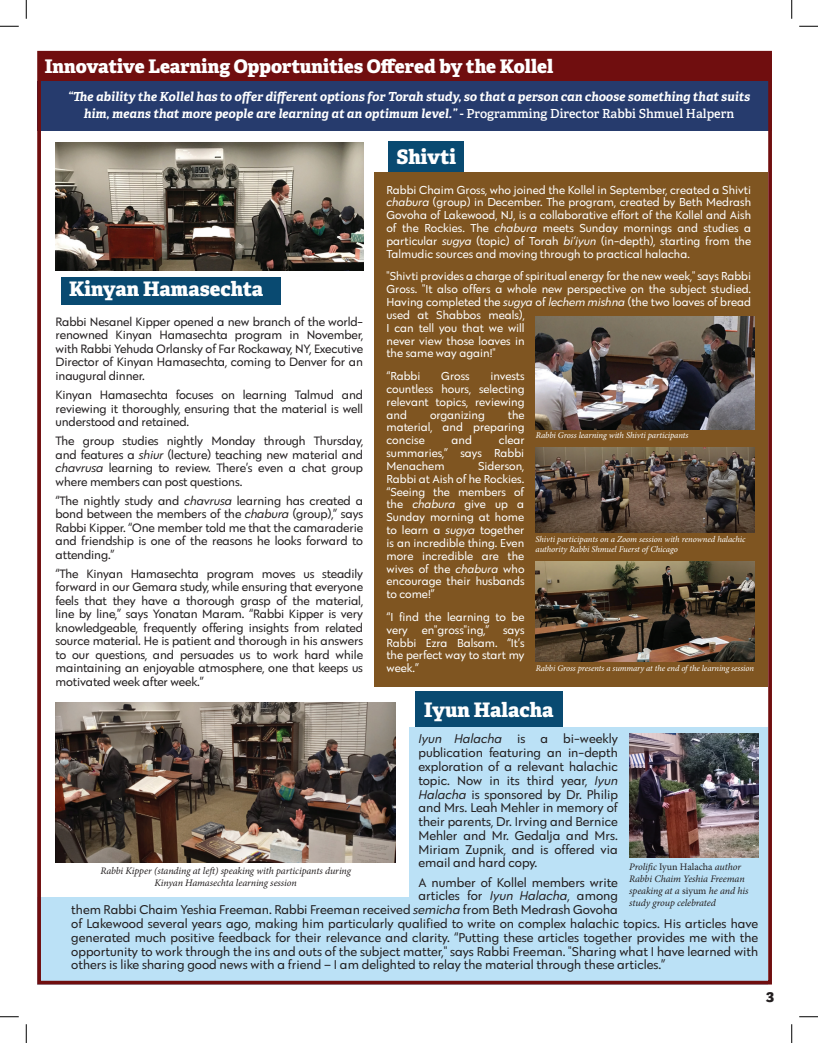
<style>
.page{position:relative;width:818px;height:1043px;background:#fff}
.page>*{position:absolute;margin:0;border:0;box-sizing:border-box;transform-origin:0 0}
.t1{font:800 20px "Adelle";color:#fff}
.t2{font:800 18.75px "Adelle";color:#fff}
.t3{font:800 15px "Adelle";color:#231f20}
.t4{font:13.12px/13.8px "Galatea";color:#231f20;text-align:justify}
.t5{font:12.5px/13.5px "Galatea";letter-spacing:-.01em;color:#231f20;text-align:justify}
.t6{font:italic 700 12.5px/16.2px "Adelle";color:#fff;text-align:center}
.t7{font:11.88px/12.9px "Galatea";color:#fff;text-align:justify}
.t8{font:italic 10px/12px "Minion Pro";letter-spacing:-.01em;color:#231f20}
.t9{font:italic 8.75px/10.5px "Minion Pro";letter-spacing:-.01em;color:#fff}
.s1{font-weight:600;font-style:normal}
.s2{font-style:italic}
.s3{font-style:normal}
</style>
<div class="page">
<div style="left:38px;top:53px;width:733px;height:49px;background:#700e0f"></div>
<div style="left:37px;top:897px;width:372px;height:87px;background:#bbe1f6"></div>
<div style="left:37px;top:81px;width:735px;height:50px;background:#263b6d"></div>
<div style="left:388px;top:141px;width:75px;height:50px;background:#094a71"></div>
<div style="left:415px;top:691px;width:148px;height:50px;background:#094a71"></div>
<div style="left:62px;top:277px;width:219px;height:27px;background:#094a71"></div>
<div style="left:409px;top:727px;width:358px;height:257px;background:#bbe1f6"></div>
<img style="left:56px;top:142px;width:307px;height:128px">
<img style="left:56px;top:702px;width:340px;height:160px">
<div style="left:374px;top:172px;width:393px;height:514px;background:#7f5521"></div>
<img style="left:535px;top:561px;width:219px;height:100px">
<img style="left:535px;top:447px;width:219px;height:85px">
<img style="left:536px;top:316px;width:218px;height:113px">
<img style="left:629px;top:733px;width:129px;height:124px">
<div style="left:37px;top:51px;width:735px;height:933px;border:4px solid #700e0f"></div>
<svg style="left:0;top:25px;width:19px;height:2px"></svg>
<svg style="left:799px;top:25px;width:19px;height:2px"></svg>
<svg style="left:0;top:1016px;width:19px;height:1px"></svg>
<svg style="left:799px;top:1016px;width:19px;height:1px"></svg>
<svg style="left:25px;top:0;width:2px;height:19px"></svg>
<svg style="left:25px;top:1024px;width:2px;height:18px"></svg>
<svg style="left:791px;top:0;width:1px;height:19px"></svg>
<svg style="left:791px;top:1024px;width:1px;height:18px"></svg>
<h2 class="t2" style="left:45px;top:54px;width:510px">Innovative Learning Opportunities Offered by the Kollel</h2>
<p class="t6" style="left:68px;top:89px;width:683px">“The ability the Kollel has to offer different options for Torah study, so that a person can choose something that suits him, means that more people are learning at an optimum level.” <span class="s1">- Programming Director Rabbi Shmuel Halpern</span></p>
<h1 class="t1" style="left:396px;top:143px;width:61px">Shivti</h1>
<p class="t7" style="left:386px;top:183px;width:366px">Rabbi Chaim Gross, who joined the Kollel in September, created a Shivti <span class="s2">chabura</span> (group) in December. The program, created by Beth Medrash Govoha of Lakewood, NJ, is a collaborative effort of the Kollel and Aish of the Rockies. The <span class="s2">chabura</span> meets Sunday mornings and studies a particular <span class="s2">sugya</span> (topic) of Torah <span class="s2">bi’iyun</span> (in-depth), starting from the Talmudic sources and moving through to practical halacha.</p>
<p class="t7" style="left:386px;top:270px;width:366px;text-align:left">"Shivti provides a charge of spiritual energy for the new week," says Rabbi Gross. "It also offers a whole new perspective on the subject studied.<br>Having completed the <span class="s2">sugya</span> of <span class="s2">lechem mishna</span> (the two loaves of bread used at Shabbos meals),<br>I can tell you that we will<br>never view those loaves in<br>the same way again!"</p>
<p class="t7" style="left:386px;top:369px;width:35px">“Rabbi</p>
<p class="t7" style="left:441px;top:369px;width:30px">Gross</p>
<h1 class="t1" style="left:69px;top:275px;width:195px">Kinyan Hamasechta</h1>
<p class="t5" style="left:56px;top:314px;width:309px">Rabbi Nesanel Kipper opened a new branch of the world&shy;renowned Kinyan Hamasechta program in November, with Rabbi Yehuda Orlansky of Far Rockaway, NY, Executive Director of Kinyan Hamasechta, coming to Denver for an inaugural dinner.</p>
<p class="t5" style="left:56px;top:388px;width:309px">Kinyan Hamasechta focuses on learning Talmud and reviewing it thoroughly, ensuring that the material is well understood and retained.</p>
<p class="t5" style="left:56px;top:434px;width:309px">The group studies nightly Monday through Thursday, and features a <span class="s2">shiur</span> (lecture) teaching new material and <span class="s2">chavrusa</span> learning to review. There’s even a chat group where members can post questions.</p>
<p class="t5" style="left:56px;top:493px;width:309px">“The nightly study and <span class="s2">chavrusa</span> learning has created a bond between the members of the <span class="s2">chabura</span> (group),” says Rabbi Kipper. “One member told me that the camaraderie and friendship is one of the reasons he looks forward to attending.”</p>
<p class="t5" style="left:56px;top:566px;width:309px">“The Kinyan Hamasechta program moves us steadily forward in our Gemara study, while ensuring that everyone feels that they have a thorough grasp of the material, line by line,” says Yonatan Maram. “Rabbi Kipper is very knowledgeable, frequently offering insights from related source material. He is patient and thorough in his answers to our questions, and persuades us to work hard while maintaining an enjoyable atmosphere, one that keeps us motivated week after week.”</p>
<p class="t7" style="left:386px;top:369px;width:140px;text-indent:104px">invests countless hours, selecting relevant topics, reviewing and</p>
<p class="t7" style="left:386px;top:408px;width:140px;text-indent:121px">the material, and preparing concise</p>
<p class="t7" style="left:430px;top:408px;width:56px">organizing</p>
<p class="t9" style="left:536px;top:430px;width:154px">Rabbi Gross learning with Shivti participants</p>
<p class="t7" style="left:386px;top:433px;width:140px;text-indent:112px">clear summaries,” says Rabbi Menachem</p>
<p class="t7" style="left:451px;top:433px;width:22px">and</p>
<p class="t7" style="left:386px;top:459px;width:139px;text-indent:92px">Siderson, Rabbi at Aish of he Rockies. “Seeing the members of the <span class="s2">chabura</span> give up a Sunday morning at home to learn a <span class="s2">sugya</span> together is an incredible thing. Even more incredible are the wives of the <span class="s2">chabura</span> who encourage their husbands to come!”</p>
<p class="t7" style="left:386px;top:610px;width:139px">“I find the learning to be very en"gross"ing,” says Rabbi Ezra Balsam. “It’s the perfect way to start my week.”</p>
<h1 class="t1" style="left:424px;top:697px;width:131px">Iyun Halacha</h1>
<p class="t9" style="left:535px;top:534px;width:211px">Shivti participants on a Zoom session with renowned halachic authority Rabbi Shmuel Fuerst of Chicago</p>
<p class="t9" style="left:535px;top:663px;width:220px">Rabbi Gross presents a summary at the end of the learning session</p>
<p class="t4" style="left:418px;top:731px;width:201px"><span class="s2">Iyun Halacha</span> is a bi-weekly publication featuring an in-depth exploration of a relevant halachic topic. Now in its third year, <span class="s2">Iyun Halacha</span> is sponsored by Dr. Philip and Mrs. Leah Mehler in memory of their parents, Dr. Irving and Bernice Mehler and Mr. Gedalja and Mrs.<br>Miriam Zupnik, and is offered via email and hard copy.</p>
<p class="t4" style="left:418px;top:875px;width:201px">A number of Kollel members write</p>
<p class="t4" style="left:418px;top:888px;width:201px">articles for <span class="s2">Iyun Halacha</span>, among</p>
<p class="t4" style="left:71px;top:902px;width:548px">them Rabbi Chaim Yeshia Freeman. Rabbi Freeman received <span class="s2">semicha</span> from Beth Medrash Govoha</p>
<p class="t4" style="left:71px;top:916px;width:688px">of Lakewood several years ago, making him particularly qualified to write on complex halachic topics. His articles have</p>
<p class="t4" style="left:71px;top:930px;width:688px">generated much positive feedback for their relevance and clarity. “Putting these articles together provides me with the</p>
<p class="t4" style="left:71px;top:943px;width:688px">opportunity to work through the ins and outs of the subject matter," says Rabbi Freeman. "Sharing what I have learned with</p>
<p class="t4" style="left:71px;top:957px;width:595px">others is like sharing good news with a friend – I am delighted to relay the material through these articles.”</p>
<p class="t8" style="left:629px;top:860px;width:121px">Prolific <span class="s3">Iyun Halacha</span> author<br>Rabbi Chaim Yeshia Freeman speaking at a <span class="s3">siyum</span> he and his study group celebrated</p>
<p class="t8" style="left:100px;top:865px;width:252px;text-align:center">Rabbi Kipper (standing at left) speaking with participants during<br>Kinyan Hamasechta learning session</p>
<p class="t3" style="left:766px;top:986px;width:10px">3</p>
</div>
